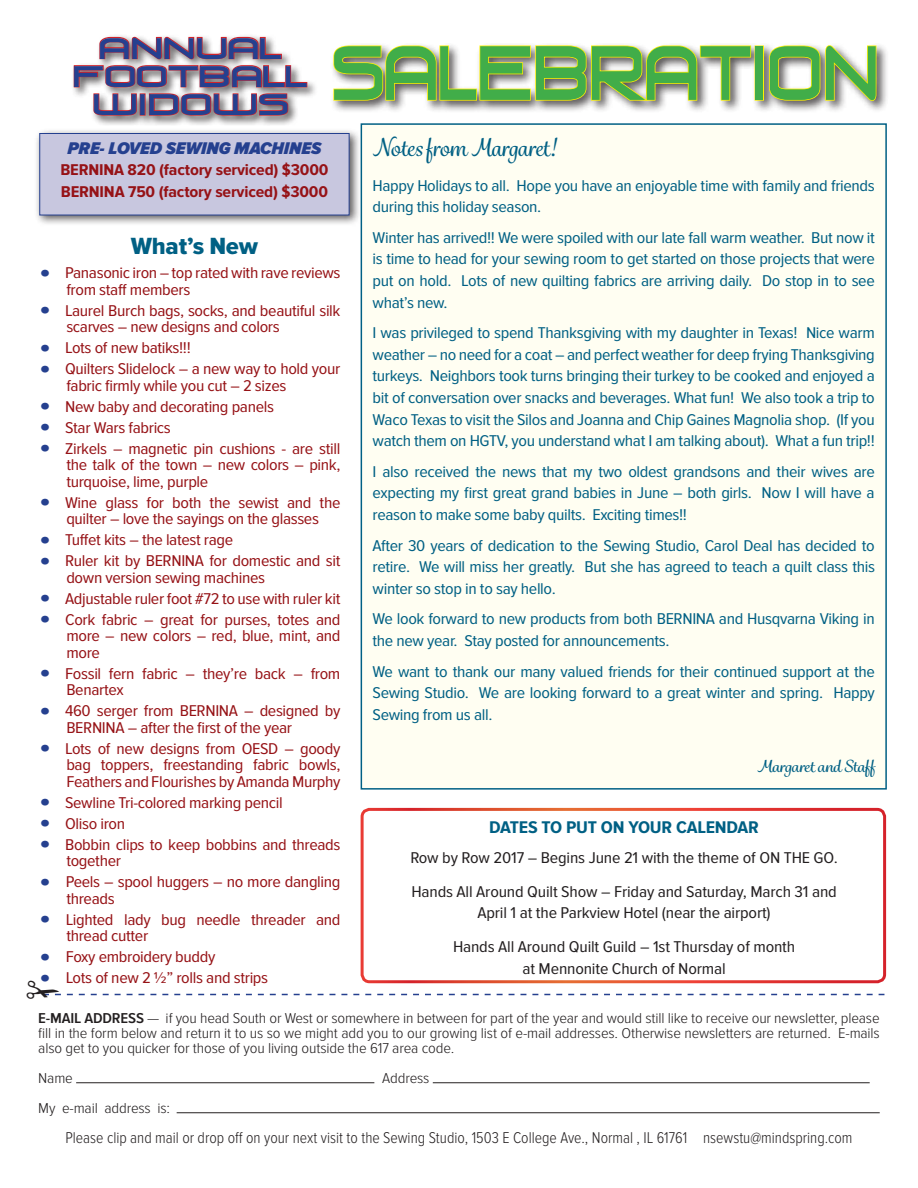
<style>
.page{position:relative;width:918px;height:1188px;background:#fff}
.page>*{position:absolute;margin:0;border:0;box-sizing:border-box;transform-origin:0 0}
.t1{font:72.6px "Venus Rising";letter-spacing:-.01em;color:#41ad49;scale:.75 1}
.t2{font:28.35px/28.2px "Venus Rising";letter-spacing:-.01em;color:#25408f;text-align:center;scale:1.11 1}
.t3{font:24.3px "Proxima Nova Cond Extrabld";letter-spacing:-.01em;color:#006084;scale:1.11 1}
.t4{font:500 24px "Grafolita Script";letter-spacing:-.01em;color:#006084}
.t5{font:700 17.55px "Proxima Nova Cond";letter-spacing:-.01em;color:#006084;scale:1.11 1}
.t6{font:italic 900 17.55px "Proxima Nova Cond";letter-spacing:-.01em;color:#25408f;scale:1.11 1}
.t7{font:16.2px/21.6px "Proxima Nova Cond";letter-spacing:-.02em;color:#006084;text-align:justify;scale:1.11 1}
.t8{font:16.2px/16.5px "Proxima Nova Cond";letter-spacing:-.02em;color:#961216;scale:1.11 1}
.t9{font:16.2px/33.6px "Proxima Nova Cond";letter-spacing:-.01em;color:#231f20;scale:1.11 1}
.t10{font:300 16.2px "Proxima Nova Cond";color:#231f20}
.t11{font:700 16.2px/22.5px "Proxima Nova Cond";letter-spacing:-.01em;color:#961216;scale:1.11 1}
.t12{font:500 16.2px "Grafolita Script";letter-spacing:-.02em;color:#006084;scale:1.11 1}
.t13{font:300 14.85px/15px "Proxima Nova Cond";letter-spacing:-.01em;color:#231f20;text-align:justify;scale:1.11 1}
.s1{font-family:"Proxima Nova Cond Extrabld";font-size:28.35px;color:#25408f}
.s2{font-weight:600}
</style>
<div class="page">
<div style="left:34px;top:128px;width:327px;height:99px;background:#231f20;opacity:.75"></div>
<div style="left:39px;top:133px;width:311px;height:82px;background:#c8c7df;border:1px solid #25408f"></div>
<div style="left:361px;top:124px;width:525px;height:665px;background:#fffef2"></div>
<div style="left:361px;top:123px;width:526px;height:667px;border:2px solid #006084"></div>
<hr style="left:76px;top:1082px;width:298px;height:1px;background:#231f20">
<hr style="left:433px;top:1082px;width:437px;height:1px;background:#231f20">
<hr style="left:177px;top:1112px;width:703px;height:1px;background:#231f20">
<div style="left:361px;top:808px;width:525px;height:175px;border:3px solid #fff;border-radius:8px"></div>
<div style="left:71px;top:33px;width:247px;height:93px;background:#231f20;opacity:.75"></div>
<svg style="left:73px;top:36px;width:235px;height:80px"></svg>
<div style="left:330px;top:42px;width:559px;height:71px;background:#231f20;opacity:.75"></div>
<svg style="left:333px;top:45px;width:419px;height:57px;background:#bab792"></svg>
<div style="left:755px;top:45px;width:9px;height:56px;border:2px solid #fff200"></div>
<svg style="left:768px;top:44px;width:109px;height:58px"></svg>
<svg style="left:43px;top:981px;width:841px;height:15px"></svg>
<h2 class="t2" style="left:73px;top:36px;width:213px">ANNUAL<br>FOOTBALL<br>WIDOWS</h2>
<h1 class="t1" style="left:331px;top:34px;width:732px">SALEBRATION</h1>
<p class="t6" style="left:68px;top:138px;width:230px">PRE- LOVED SEWING MACHINES</p>
<p class="t11" style="left:60px;top:159px;width:243px">BERNINA 820 (factory serviced) $3000<br>BERNINA 750 (factory serviced) $3000</p>
<h3 class="t3" style="left:131px;top:233px;width:116px">What’s New</h3>
<p class="t8" style="left:66px;top:265px;width:249px;text-indent:-27px"><span class="s1">•</span> Panasonic iron – top rated with rave reviews from staff members</p>
<p class="t8" style="left:66px;top:302px;width:248px;text-indent:-27px"><span class="s1">•</span> Laurel Burch bags, socks, and beautiful silk scarves – new designs and colors</p>
<p class="t8" style="left:39px;top:340px;width:138px"><span class="s1">•</span> Lots of new batiks!!!</p>
<p class="t8" style="left:66px;top:361px;width:248px;text-indent:-27px"><span class="s1">•</span> Quilters Slidelock – a new way to hold your fabric firmly while you cut – 2 sizes</p>
<p class="t8" style="left:39px;top:398px;width:213px"><span class="s1">•</span> New baby and decorating panels</p>
<p class="t8" style="left:39px;top:419px;width:120px"><span class="s1">•</span> Star Wars fabrics</p>
<p class="t8" style="left:66px;top:440px;width:249px;text-align:justify;text-indent:-27px"><span class="s1">•</span> Zirkels – magnetic pin cushions - are still the talk of the town – new colors – pink, turquoise, lime, purple</p>
<p class="t8" style="left:39px;top:494px;width:273px;text-align:center"><span class="s1">•</span> Wine glass for both the sewist and the quilter – love the sayings on the glasses</p>
<p class="t8" style="left:39px;top:532px;width:176px"><span class="s1">•</span> Tuffet kits – the latest rage</p>
<p class="t8" style="left:66px;top:553px;width:248px;text-indent:-27px"><span class="s1">•</span> Ruler kit by BERNINA for domestic and sit down version sewing machines</p>
<p class="t8" style="left:39px;top:590px;width:273px"><span class="s1">•</span> Adjustable ruler foot #72 to use with ruler kit</p>
<p class="t8" style="left:66px;top:611px;width:249px;text-align:justify;text-indent:-27px"><span class="s1">•</span> Cork fabric – great for purses, totes and more – new colors – red, blue, mint, and more</p>
<p class="t8" style="left:66px;top:665px;width:248px;text-indent:-27px"><span class="s1">•</span> Fossil fern fabric – they’re back – from<br>Benartex</p>
<p class="t8" style="left:66px;top:703px;width:248px;text-indent:-27px"><span class="s1">•</span> 460 serger from BERNINA – designed by<br>BERNINA – after the first of the year</p>
<p class="t8" style="left:66px;top:740px;width:248px;text-align:justify;text-indent:-27px"><span class="s1">•</span> Lots of new designs from OESD – goody bag toppers, freestanding fabric bowls, Feathers and Flourishes by Amanda Murphy</p>
<p class="t8" style="left:39px;top:794px;width:221px"><span class="s1">•</span> Sewline Tri-colored marking pencil</p>
<p class="t8" style="left:39px;top:815px;width:79px"><span class="s1">•</span> Oliso iron</p>
<p class="t8" style="left:66px;top:836px;width:248px;text-indent:-27px"><span class="s1">•</span> Bobbin clips to keep bobbins and threads together</p>
<p class="t8" style="left:66px;top:874px;width:248px;text-indent:-27px"><span class="s1">•</span> Peels – spool huggers – no more dangling threads</p>
<p class="t8" style="left:66px;top:911px;width:248px;text-indent:-27px"><span class="s1">•</span> Lighted lady bug needle threader and thread cutter</p>
<p class="t8" style="left:39px;top:949px;width:160px"><span class="s1">•</span> Foxy embroidery buddy</p>
<p class="t8" style="left:39px;top:970px;width:208px"><span class="s1">•</span> Lots of new 2 ½” rolls and strips</p>
<h3 class="t4" style="left:373px;top:132px;width:185px">Notes from Margaret!</h3>
<p class="t7" style="left:373px;top:175px;width:454px">Happy Holidays to all. Hope you have an enjoyable time with family and friends during this holiday season.</p>
<p class="t7" style="left:373px;top:227px;width:454px">Winter has arrived!! We were spoiled with our late fall warm weather. But now it is time to head for your sewing room to get started on those projects that were put on hold. Lots of new quilting fabrics are arriving daily. Do stop in to see what’s new.</p>
<p class="t7" style="left:373px;top:322px;width:454px">I was privileged to spend Thanksgiving with my daughter in Texas! Nice warm weather – no need for a coat – and perfect weather for deep frying Thanksgiving turkeys. Neighbors took turns bringing their turkey to be cooked and enjoyed a bit of conversation over snacks and beverages. What fun! We also took a trip to Waco Texas to visit the Silos and Joanna and Chip Gaines Magnolia shop. (If you watch them on HGTV, you understand what I am talking about). What a fun trip!!</p>
<p class="t7" style="left:373px;top:461px;width:454px">I also received the news that my two oldest grandsons and their wives are expecting my first great grand babies in June – both girls. Now I will have a reason to make some baby quilts. Exciting times!!</p>
<p class="t7" style="left:373px;top:535px;width:454px">After 30 years of dedication to the Sewing Studio, Carol Deal has decided to retire. We will miss her greatly. But she has agreed to teach a quilt class this winter so stop in to say hello.</p>
<p class="t7" style="left:373px;top:609px;width:454px">We look forward to new products from both BERNINA and Husqvarna Viking in the new year. Stay posted for announcements.</p>
<p class="t7" style="left:373px;top:661px;width:454px">We want to thank our many valued friends for their continued support at the Sewing Studio. We are looking forward to a great winter and spring. Happy Sewing from us all.</p>
<p class="t12" style="left:757px;top:756px;width:108px">Margaret and Staff</p>
<p class="t5" style="left:489px;top:817px;width:245px">DATES TO PUT ON YOUR CALENDAR</p>
<p class="t9" style="left:410px;top:841px;width:387px">Row by Row 2017 – Begins June 21 with the theme of ON THE GO.<br>Hands All Around Quilt Show – Friday and Saturday, March 31 and</p>
<p class="t9" style="left:453px;top:897px;width:310px;text-align:center">April 1 at the Parkview Hotel (near the airport)<br>Hands All Around Quilt Guild – 1st Thursday of month</p>
<p class="t9" style="left:522px;top:952px;width:185px">at Mennonite Church of Normal</p>
<p class="t13" style="left:38px;top:1011px;width:760px"><span class="s2">E-MAIL ADDRESS</span> — if you head South or West or somewhere in between for part of the year and would still like to receive our newsletter, please fill in the form below and return it to us so we might add you to our growing list of e-mail addresses. Otherwise newsletters are returned. E-mails also get to you quicker for those of you living outside the 617 area code.</p>
<p class="t13" style="left:38px;top:1071px;width:33px">Name</p>
<p class="t13" style="left:382px;top:1071px;width:44px">Address</p>
<p class="t13" style="left:38px;top:1101px;width:120px">My e-mail address is:</p>
<p class="t10" style="left:66px;top:1129px;width:788px">Please clip and mail or drop off on your next visit to the Sewing Studio, 1503 E College Ave., Normal , IL 61761 nsewstu@mindspring.com</p>
</div>
